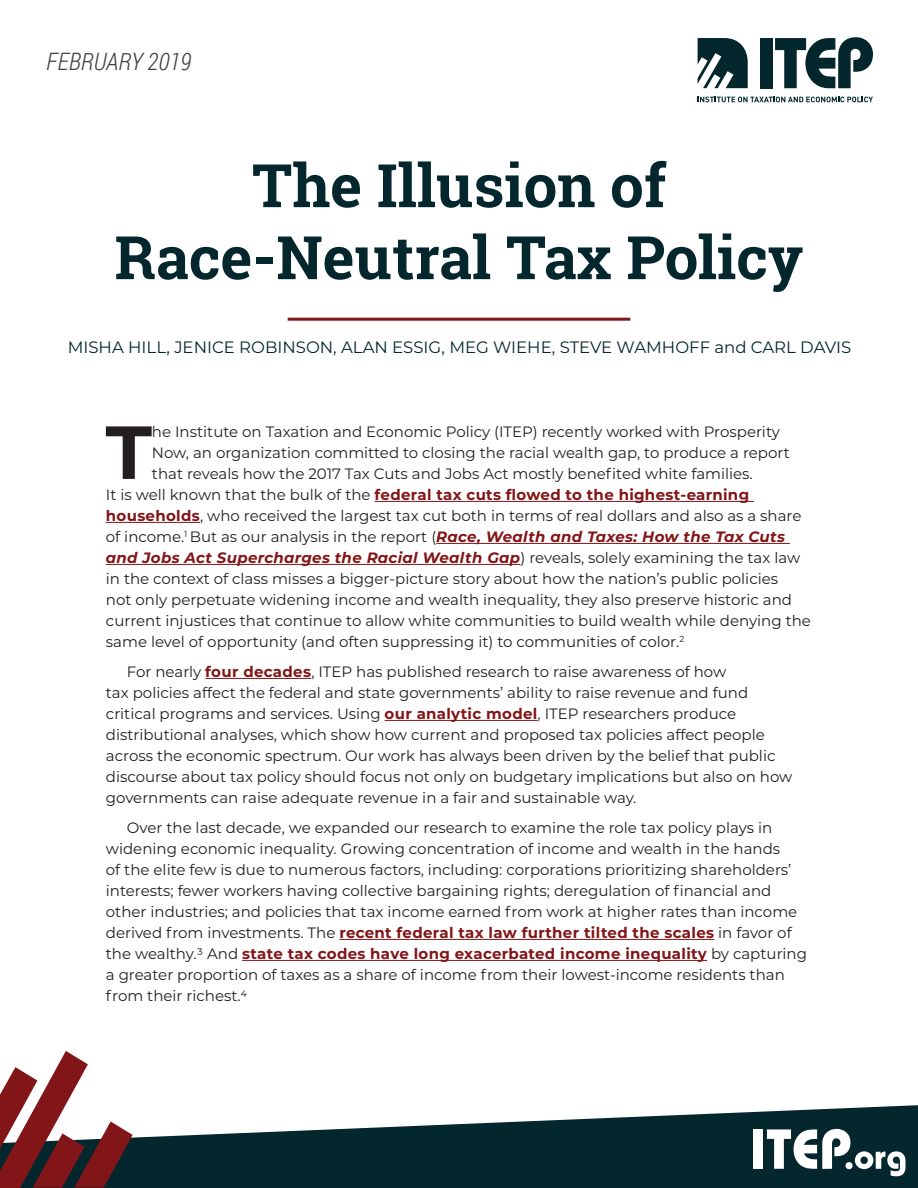
<style>
.page{position:relative;width:918px;height:1188px;background:#fff}
.page>*{position:absolute;margin:0;border:0;box-sizing:border-box;transform-origin:0 0}
.Body{font:700 75px "Montserrat";color:#231f20}
.Headline{font:700 60px/72px "Roboto Slab";color:#04272d;text-align:center}
.t1{font:italic 300 24px "Roboto Condensed";color:#424242}
.Byline{font:16.5px "Montserrat";color:#04272d}
.Body-2{font:15px/21px "Montserrat";color:#231f20}
.Body-3{font:italic 700 15px "Montserrat";letter-spacing:.02em;color:#821517}
.Body-4{font:700 15px "Montserrat";letter-spacing:.02em;color:#821517}
.s1{font-weight:400;color:#231f20}
.s2{font-weight:700;color:#821517}
.s3{font-weight:700;font-style:italic;color:#821517}
.s4{font-weight:400;font-style:normal;color:#231f20}
</style>
<div class="page">
<svg style="left:133px;top:1105px;width:785px;height:83px;fill:#04272d"></svg>
<div style="left:753px;top:1129px;width:10px;height:40px;background:#fff"></div>
<svg style="left:767px;top:1129px;width:139px;height:47px"></svg>
<svg style="left:0;top:1051px;width:133px;height:137px"></svg>
<svg style="left:698px;top:38px;width:50px;height:50px"></svg>
<div style="left:760px;top:38px;width:12px;height:50px;background:#04272d"></div>
<svg style="left:775px;top:37px;width:98px;height:51px"></svg>
<svg style="left:698px;top:97px;width:175px;height:5px"></svg>
<hr style="left:288px;top:318px;width:342px;height:3px;background:#821517">
<hr style="left:375px;top:501px;width:379px;height:1px;background:#821517">
<hr style="left:106px;top:522px;width:94px;height:1px;background:#821517">
<hr style="left:436px;top:543px;width:354px;height:1px;background:#821517">
<hr style="left:106px;top:564px;width:415px;height:1px;background:#821517">
<hr style="left:205px;top:678px;width:106px;height:1px;background:#821517">
<hr style="left:385px;top:720px;width:153px;height:1px;background:#821517">
<hr style="left:339px;top:939px;width:375px;height:1px;background:#821517">
<hr style="left:242px;top:960px;width:465px;height:1px;background:#821517">
<p class="t1" style="left:46px;top:45px;width:147px">FEBRUARY 2019</p>
<p class="Headline" style="left:115px;top:149px;width:690px">The Illusion of<br>Race-Neutral Tax Policy</p>
<p class="Byline" style="left:68px;top:336px;width:785px">MISHA HILL, JENICE ROBINSON, ALAN ESSIG, MEG WIEHE, STEVE WAMHOFF and CARL DAVIS</p>
<p class="Body" style="left:106px;top:398px;width:48px">T</p>
<p class="Body-2" style="left:152px;top:421px;width:630px">he Institute on Taxation and Economic Policy (ITEP) recently worked with Prosperity</p>
<p class="Body-2" style="left:152px;top:442px;width:639px">Now, an organization committed to closing the racial wealth gap, to produce a report</p>
<p class="Body-2" style="left:152px;top:463px;width:602px">that reveals how the 2017 Tax Cuts and Jobs Act mostly benefited white families.</p>
<p class="Body-4" style="left:106px;top:484px;width:645px"><span class="s1">It is well known that the bulk of the</span> federal tax cuts flowed to the highest-earning</p>
<p class="Body-2" style="left:106px;top:505px;width:697px"><span class="s2">households</span>, who received the largest tax cut both in terms of real dollars and also as a share</p>
<p class="Body-2" style="left:106px;top:526px;width:681px">of income.<sup>1</sup> But as our analysis in the report (<span class="s3">Race, Wealth and Taxes: How the Tax Cuts</span></p>
<p class="Body-3" style="left:106px;top:547px;width:696px">and Jobs Act Supercharges the Racial Wealth Gap<span class="s4">) reveals, solely examining the tax law</span></p>
<p class="Body-2" style="left:106px;top:568px;width:674px">in the context of class misses a bigger-picture story about how the nation’s public policies</p>
<p class="Body-2" style="left:106px;top:589px;width:688px">not only perpetuate widening income and wealth inequality, they also preserve historic and</p>
<p class="Body-2" style="left:106px;top:610px;width:707px">current injustices that continue to allow white communities to build wealth while denying the</p>
<p class="Body-2" style="left:106px;top:631px;width:580px">same level of opportunity (and often suppressing it) to communities of color.<sup>2</sup></p>
<p class="Body-2" style="left:106px;top:661px;width:688px;text-indent:21px">For nearly <span class="s2">four decades</span>, ITEP has published research to raise awareness of how<br>tax policies affect the federal and state governments’ ability to raise revenue and fund critical programs and services. Using <span class="s2">our analytic model</span>, ITEP researchers produce distributional analyses, which show how current and proposed tax policies affect people across the economic spectrum. Our work has always been driven by the belief that public discourse about tax policy should focus not only on budgetary implications but also on how governments can raise adequate revenue in a fair and sustainable way.</p>
<p class="Body-2" style="left:106px;top:817px;width:703px;text-indent:21px">Over the last decade, we expanded our research to examine the role tax policy plays in widening economic inequality. Growing concentration of income and wealth in the hands<br>of the elite few is due to numerous factors, including: corporations prioritizing shareholders’ interests; fewer workers having collective bargaining rights; deregulation of financial and other industries; and policies that tax income earned from work at higher rates than income derived from investments. The <span class="s2">recent federal tax law further tilted the scales</span> in favor of the wealthy.3 And <span class="s2">state tax codes have long exacerbated income inequality</span> by capturing a greater proportion of taxes as a share of income from their lowest-income residents than from their richest.4</p>
</div>
